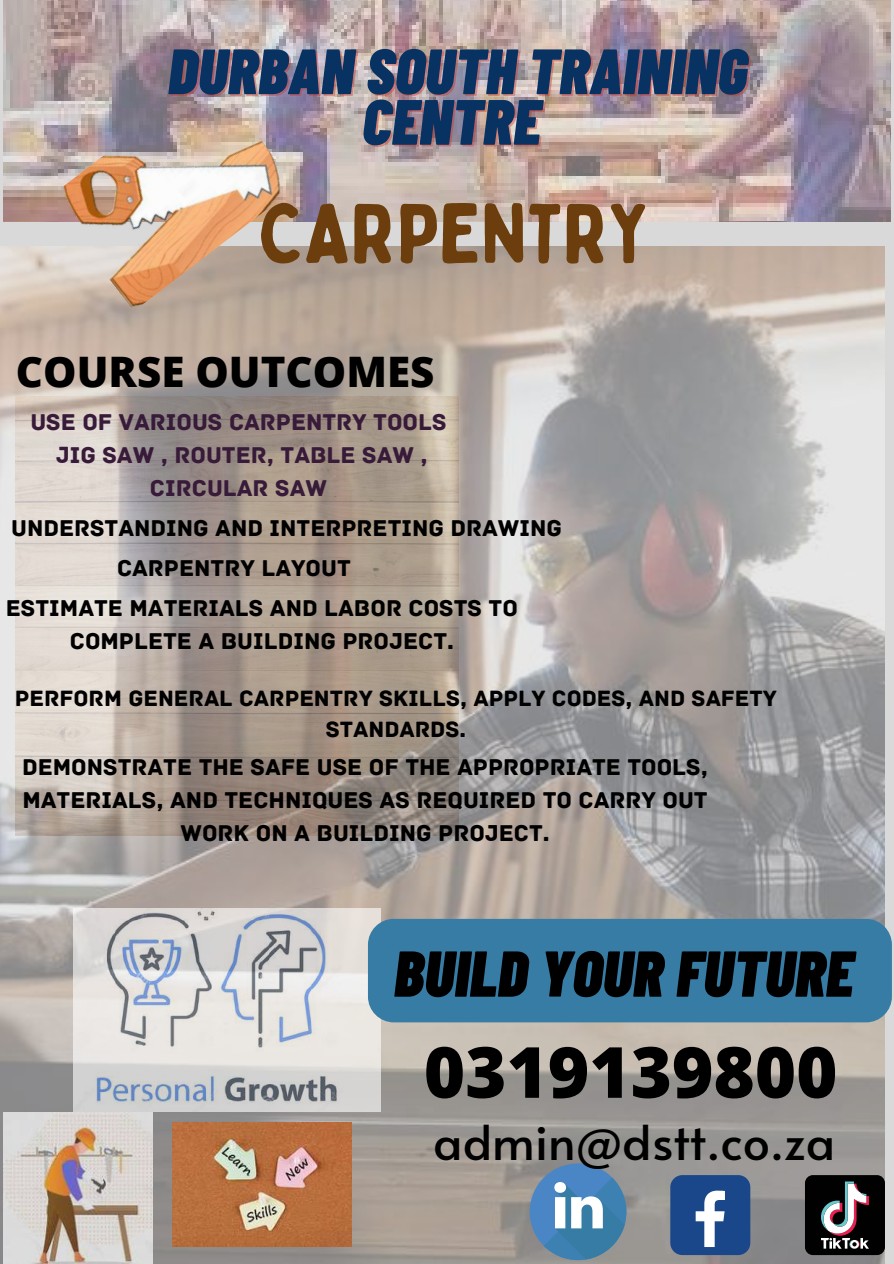
<style>
.page{position:relative;width:894px;height:1264px;background:#fff}
.page>*{position:absolute;margin:0;border:0;box-sizing:border-box;transform-origin:0 0}
.t1{font:84.3px "Bobby Jones Soft";color:#6c3d0d}
.t2{font:800 70.5px "Open Sans";color:#000}
.t3{font:italic 900 64.65px "Barlow Condensed";color:#000}
.t4{font:italic 900 63.9px/50.6px "Barlow Condensed";color:#073262;text-align:center}
.t5{font:48px "Alata";color:#000}
.t6{font:800 42px "Open Sans";color:#000}
.t7{font:24px/32.7px "Archive";color:#000;text-align:center}
.t8{font:24px/32.7px "Archive";color:#381a39;text-align:center}
.t9{font:23.25px/31.8px "Archive";color:#000;text-align:center}
</style>
<div class="page">
<div style="left:0;top:0;width:893px;height:1263px;background:#d9d9d9"></div>
<img style="left:0;top:247px;width:883px;height:1016px">
<img style="left:4px;top:0;width:886px;height:222px">
<img style="left:4px;top:1112px;width:148px;height:151px">
<div style="left:529px;top:1163px;width:97px;height:96px;background:#4a86c5;border-radius:50%"></div>
<svg style="left:543px;top:1177px;width:88px;height:86px"></svg>
<div style="left:670px;top:1175px;width:80px;height:79px;background:#1a4789;border-radius:12px"></div>
<svg style="left:695px;top:1190px;width:29px;height:56px"></svg>
<div style="left:804px;top:1175px;width:80px;height:79px;background:#010101;border-radius:8px"></div>
<svg style="left:821px;top:1181px;width:47px;height:67px"></svg>
<img style="left:48px;top:74px;width:248px;height:237px">
<img style="left:74px;top:908px;width:306px;height:203px">
<img style="left:172px;top:1122px;width:179px;height:124px">
<div style="left:368px;top:918px;width:523px;height:104px;background:#377ca5;border-radius:26px"></div>
<h3 class="t4" style="left:168px;top:43px;width:580px">DURBAN SOUTH TRAINING<br>CENTRE</h3>
<h1 class="t1" style="left:259px;top:181px;width:393px">CARPENTRY</h1>
<h3 class="t6" style="left:16px;top:342px;width:420px">COURSE OUTCOMES</h3>
<p class="t8" style="left:30px;top:406px;width:417px">USE OF VARIOUS CARPENTRY TOOLS<br>JIG SAW , ROUTER, TABLE SAW ,<br>CIRCULAR SAW</p>
<p class="t7" style="left:11px;top:512px;width:552px">UNDERSTANDING AND INTERPRETING DRAWING</p>
<p class="t7" style="left:117px;top:552px;width:235px">CARPENTRY LAYOUT</p>
<p class="t7" style="left:6px;top:592px;width:513px">ESTIMATE MATERIALS AND LABOR COSTS TO</p>
<p class="t7" style="left:70px;top:625px;width:385px">COMPLETE A BUILDING PROJECT.</p>
<p class="t9" style="left:15px;top:682px;width:763px">PERFORM GENERAL CARPENTRY SKILLS, APPLY CODES, AND SAFETY<br>STANDARDS.</p>
<p class="t7" style="left:22px;top:751px;width:687px">DEMONSTRATE THE SAFE USE OF THE APPROPRIATE TOOLS,<br>MATERIALS, AND TECHNIQUES AS REQUIRED TO CARRY OUT<br>WORK ON A BUILDING PROJECT.</p>
<h3 class="t3" style="left:394px;top:932px;width:461px">BUILD YOUR FUTURE</h3>
<h2 class="t2" style="left:423px;top:1022px;width:415px">0319139800</h2>
<h3 class="t5" style="left:433px;top:1107px;width:403px">admin@dstt.co.za</h3>
</div>
